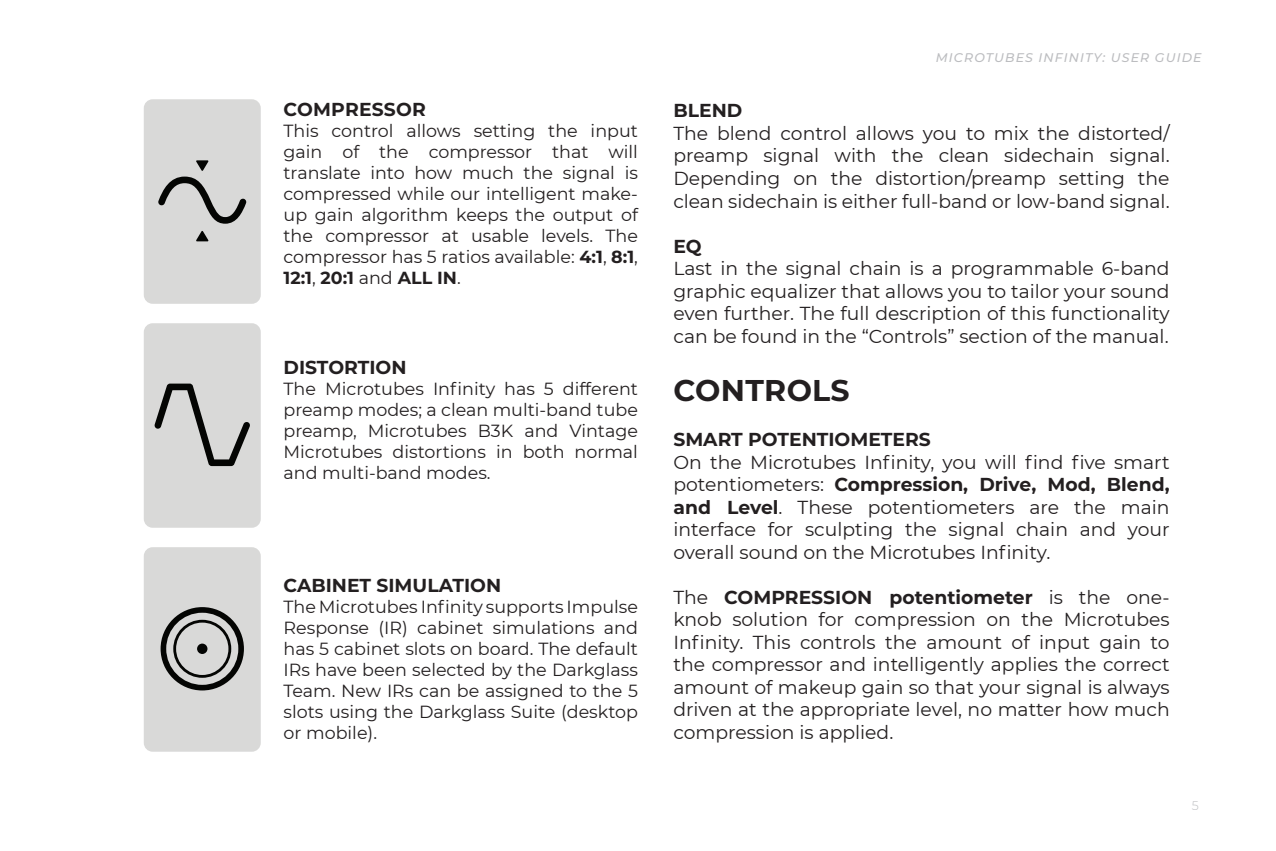
<style>
.page{position:relative;width:1276px;height:851px;background:#fff}
.page>*{position:absolute;margin:0;border:0;box-sizing:border-box;transform-origin:0 0}
.t1{font:700 30px "Montserrat";letter-spacing:.01em;color:#231f20}
.t2{font:18.75px/22.5px "Montserrat";color:#231f20;text-align:justify}
.t3{font:700 18.75px "Montserrat";color:#231f20}
.t4{font:17.5px/21px "Montserrat";color:#231f20;text-align:justify}
.t5{font:italic 500 12.5px "Montserrat";letter-spacing:.09em;color:#bcbdc0}
.t6{font:300 12.5px "Montserrat";color:#bcbdc0}
.s1{font-weight:700}
</style>
<div class="page">
<div style="left:144px;top:547px;width:117px;height:204px;background:#d9d9d8;border-radius:9px"></div>
<svg style="left:161px;top:607px;width:83px;height:83px"></svg>
<div style="left:197px;top:643px;width:10px;height:11px;background:#040503;border-radius:50%"></div>
<div style="left:144px;top:99px;width:117px;height:205px;background:#d9d9d8;border-radius:9px"></div>
<svg style="left:158px;top:160px;width:89px;height:64px"></svg>
<svg style="left:196px;top:231px;width:13px;height:10px"></svg>
<div style="left:144px;top:323px;width:117px;height:204px;background:#d9d9d8;border-radius:9px"></div>
<svg style="left:154px;top:383px;width:96px;height:83px"></svg>
<p class="t3" style="left:283px;top:96px;width:144px">COMPRESSOR</p>
<p class="t4" style="left:283px;top:120px;width:356px">This control allows setting the input gain of the compressor that will translate into how much the signal is compressed while our intelligent make&shy;up gain algorithm keeps the output of the compressor at usable levels. The compressor has 5 ratios available: <span class="s1">4:1</span>, <span class="s1">8:1</span>, <span class="s1">12:1</span>, <span class="s1">20:1</span> and <span class="s1">ALL IN</span>.</p>
<p class="t3" style="left:283px;top:354px;width:124px">DISTORTION</p>
<p class="t4" style="left:283px;top:378px;width:356px">The Microtubes Infinity has 5 different preamp modes; a clean multi-band tube preamp, Microtubes B3K and Vintage Microtubes distortions in both normal and multi-band modes.</p>
<p class="t3" style="left:283px;top:571px;width:219px">CABINET SIMULATION</p>
<p class="t4" style="left:283px;top:595px;width:356px">The Microtubes Infinity supports Impulse Response (IR) cabinet simulations and has 5 cabinet slots on board. The default IRs have been selected by the Darkglass Team. New IRs can be assigned to the 5 slots using the Darkglass Suite (desktop or mobile).</p>
<p class="t5" style="left:936px;top:49px;width:267px">MICROTUBES INFINITY: USER GUIDE</p>
<p class="t3" style="left:673px;top:97px;width:70px">BLEND</p>
<p class="t2" style="left:673px;top:121px;width:498px">The blend control allows you to mix the distorted/ preamp signal with the clean sidechain signal.<br>Depending on the distortion/preamp setting the clean sidechain is either full-band or low-band signal.</p>
<p class="t3" style="left:673px;top:232px;width:30px">EQ</p>
<p class="t2" style="left:673px;top:256px;width:498px">Last in the signal chain is a programmable 6-band graphic equalizer that allows you to tailor your sound even further. The full description of this functionality can be found in the “Controls” section of the manual.</p>
<p class="t1" style="left:673px;top:369px;width:178px">CONTROLS</p>
<p class="t3" style="left:673px;top:426px;width:259px">SMART POTENTIOMETERS</p>
<p class="t2" style="left:673px;top:450px;width:498px">On the Microtubes Infinity, you will find five smart potentiometers: <span class="s1">Compression, Drive, Mod, Blend, and Level</span>. These potentiometers are the main interface for sculpting the signal chain and your overall sound on the Microtubes Infinity.</p>
<p class="t2" style="left:673px;top:585px;width:498px">The <span class="s1">COMPRESSION potentiometer</span> is the one&shy;knob solution for compression on the Microtubes Infinity. This controls the amount of input gain to the compressor and intelligently applies the correct amount of makeup gain so that your signal is always driven at the appropriate level, no matter how much compression is applied.</p>
<p class="t6" style="left:1191px;top:796px;width:8px">5</p>
</div>
